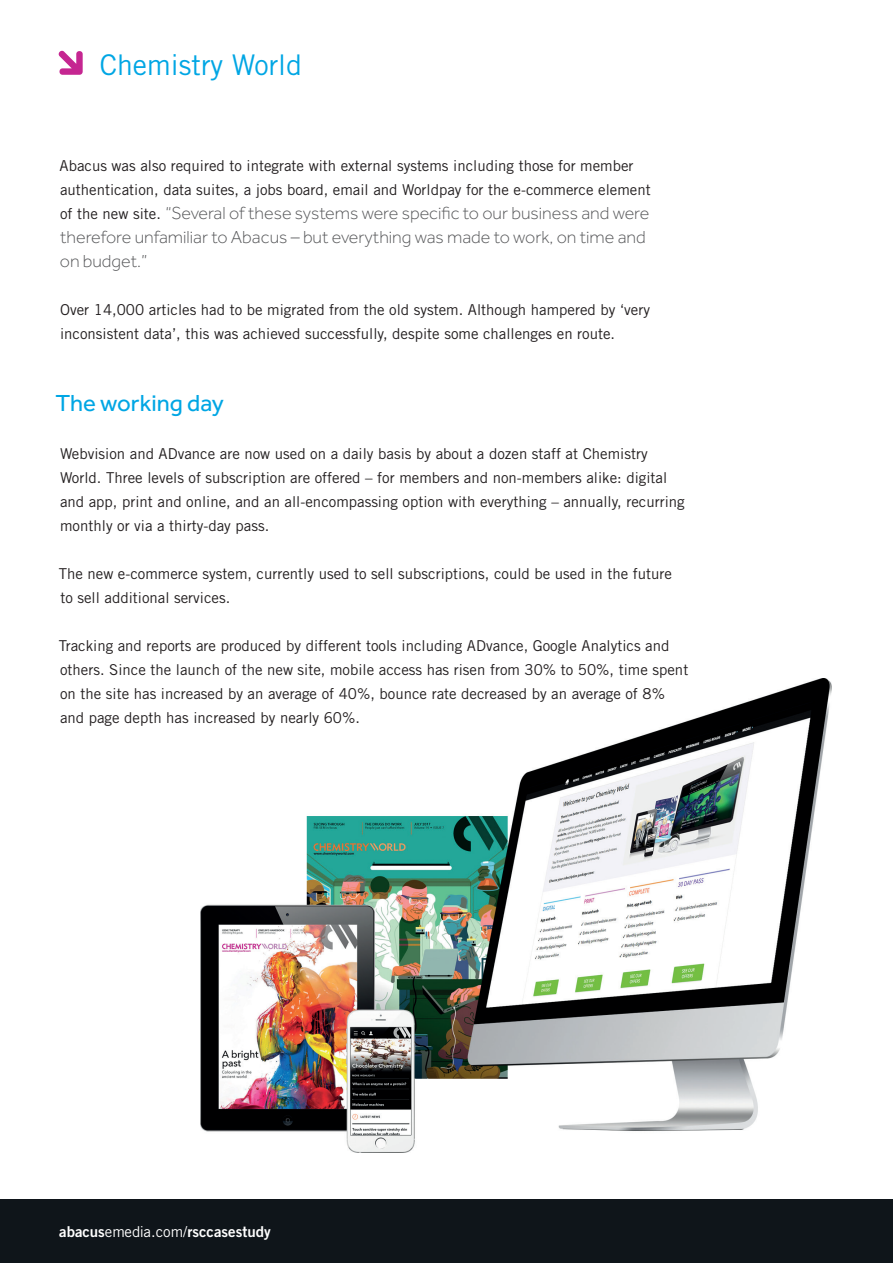
<style>
.page{position:relative;width:893px;height:1263px;background:#fff}
.page>*{position:absolute;margin:0;border:0;box-sizing:border-box;transform-origin:0 0}
.t1{font:28.5px "Trade Gothic LT Std";color:#00a6e4}
.Section{font:24px "Effra";color:#00a6e4}
.Body{font:300 18px/24px "Effra";color:#57585a}
.Body-2{font:15px/24px "Trade Gothic LT Std";color:#231f20}
.t2{font:15px "Trade Gothic LT Std Bd 2";color:#fff}
.s1{font-family:"Trade Gothic LT Std";font-weight:400;font-size:15px;color:#231f20}
.s2{font-family:"Trade Gothic LT Std"}
</style>
<div class="page">
<svg style="left:58px;top:50px;width:25px;height:25px"></svg>
<div style="left:0;top:1199px;width:893px;height:64px;background:#0f151a"></div>
<img style="left:201px;top:678px;width:630px;height:474px">
<h1 class="t1" style="left:100px;top:48px;width:204px">Chemistry World</h1>
<p class="Body-2" style="left:60px;top:154px;width:593px">Abacus was also required to integrate with external systems including those for member authentication, data suites, a jobs board, email and Worldpay for the e-commerce element</p>
<p class="Body" style="left:60px;top:201px;width:591px"><span class="s1">of the new site.</span> “Several of these systems were specific to our business and were therefore unfamiliar to Abacus – but everything was made to work, on time and on budget.”</p>
<p class="Body-2" style="left:60px;top:298px;width:591px">Over 14,000 articles had to be migrated from the old system. Although hampered by ‘very inconsistent data’, this was achieved successfully, despite some challenges en route.</p>
<p class="Section" style="left:56px;top:389px;width:170px">The working day</p>
<p class="Body-2" style="left:60px;top:442px;width:626px">Webvision and ADvance are now used on a daily basis by about a dozen staff at Chemistry World. Three levels of subscription are offered – for members and non-members alike: digital and app, print and online, and an all-encompassing option with everything – annually, recurring monthly or via a thirty-day pass.</p>
<p class="Body-2" style="left:59px;top:562px;width:615px">The new e-commerce system, currently used to sell subscriptions, could be used in the future to sell additional services.</p>
<p class="Body-2" style="left:59px;top:634px;width:631px">Tracking and reports are produced by different tools including ADvance, Google Analytics and others. Since the launch of the new site, mobile access has risen from 30% to 50%, time spent on the site has increased by an average of 40%, bounce rate decreased by an average of 8% and page depth has increased by nearly 60%.</p>
<p class="t2" style="left:59px;top:1222px;width:213px">abacus<span class="s2">emedia.com/</span>rsccasestudy</p>
</div>
